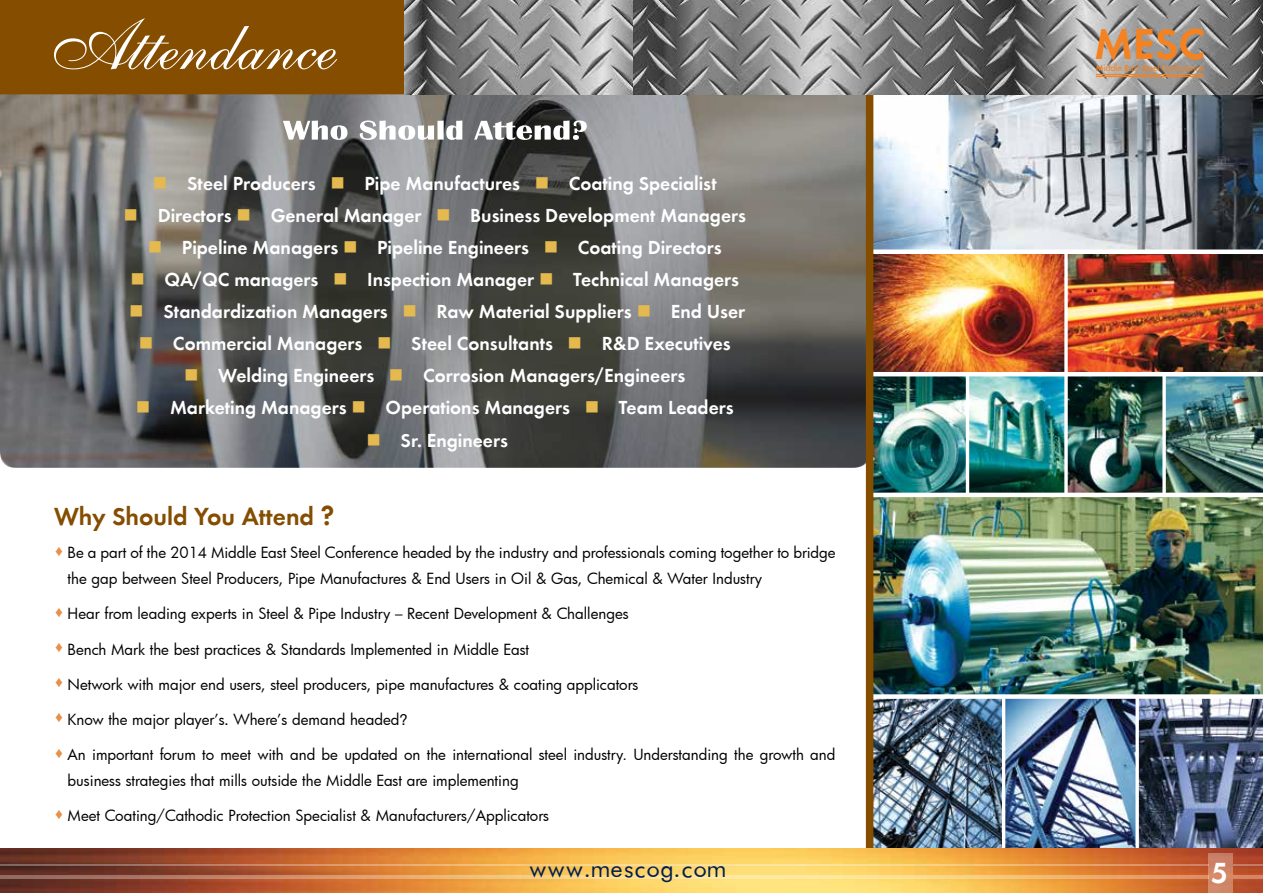
<style>
.page{position:relative;width:1263px;height:893px;background:#fff}
.page>*{position:absolute;margin:0;border:0;box-sizing:border-box;transform-origin:0 0}
.t1{font:70.5px "English 111 Vivace BT";color:#fff}
.t2{font:600 44.55px "Futura T";color:#f58220}
.t3{font:600 30px "Futura T";color:#fff}
.t4{font:27px "Futura Book";color:#001e4f}
.t5{font:600 25.5px "Futura T";color:#844d00}
.t6{font:600 19.5px "Futura T";color:#fff}
.t7{font:15px/26.5px "Futura";color:#000}
.t8{font:8.85px "Futura LT";color:#f58220}
.s1{font-family:"Futura T";font-weight:600}
.s2{color:#e4b94f}
.s3{font-size:28.5px}
.s4{font-family:"Franklin Gothic";font-style:italic;color:#e79049}
.s5{font-family:"Helvetica Neue"}
</style>
<div class="page">
<svg style="left:0;top:28px;width:870px;height:440px;background:#6a6a69"></svg>
<svg style="left:283px;top:120px;width:304px;height:20px"></svg>
<img style="left:873px;top:94px;width:390px;height:754px">
<hr style="left:866px;top:250px;width:397px;height:4px;background:#fff">
<svg style="left:1064px;top:254px;width:4px;height:118px"></svg>
<svg style="left:1064px;top:376px;width:4px;height:117px"></svg>
<hr style="left:966px;top:375px;width:3px;height:121px;background:#fff">
<svg style="left:1162px;top:376px;width:4px;height:117px"></svg>
<hr style="left:1002px;top:697px;width:3px;height:163px;background:#fff">
<svg style="left:1135px;top:699px;width:4px;height:149px"></svg>
<hr style="left:866px;top:372px;width:397px;height:4px;background:#fff">
<hr style="left:866px;top:493px;width:397px;height:4px;background:#fff">
<div style="left:866px;top:694px;width:397px;height:5px;background:#fff"></div>
<div style="left:866px;top:34px;width:7px;height:859px;background:#844d00"></div>
<div style="left:0;top:0;width:689px;height:97px;background:#844d00"></div>
<img style="left:405px;top:0;width:858px;height:94px">
<hr style="left:1096px;top:74px;width:107px;height:1px;background:#f58220">
<hr style="left:1096px;top:76px;width:107px;height:1px;background:#f58220">
<img style="left:0;top:848px;width:1263px;height:45px">
<hr style="left:1233px;top:865px;width:30px;height:1px;background:#fff">
<hr style="left:0;top:865px;width:1208px;height:1px;background:#fff">
<hr style="left:1233px;top:876px;width:30px;height:3px;background:#fff">
<hr style="left:0;top:876px;width:1208px;height:3px;background:#fff">
<div style="left:1208px;top:853px;width:25px;height:40px;background:#cf8667"></div>
<h1 class="t1" style="left:44px;top:2px;width:294px">Attendance</h1>
<h2 class="t2" style="left:1094px;top:18px;width:113px">MESC</h2>
<p class="t8" style="left:1096px;top:62px;width:109px"><span class="s1">M</span>iddle <span class="s1">E</span>ast <span class="s1">S</span>teel <span class="s1">C</span>onference</p>
<h3 class="t6" style="left:153px;top:172px;width:565px"><span class="s2">■</span> Steel Producers <span class="s2">■</span> Pipe Manufactures <span class="s2">■</span> Coating Specialist</h3>
<h3 class="t6" style="left:124px;top:204px;width:624px"><span class="s2">■</span> Directors <span class="s2">■</span> General Manager <span class="s2">■</span> Business Development Managers</h3>
<h3 class="t6" style="left:148px;top:236px;width:575px"><span class="s2">■</span> Pipeline Managers <span class="s2">■</span> Pipeline Engineers <span class="s2">■</span> Coating Directors</h3>
<h3 class="t6" style="left:131px;top:268px;width:610px"><span class="s2">■</span> QA/QC managers <span class="s2">■</span> Inspection Manager <span class="s2">■</span> Technical Managers</h3>
<h3 class="t6" style="left:129px;top:300px;width:617px"><span class="s2">■</span> Standardization Managers <span class="s2">■</span> Raw Material Suppliers <span class="s2">■</span> End User</h3>
<h3 class="t6" style="left:139px;top:332px;width:593px"><span class="s2">■</span> Commercial Managers <span class="s2">■</span> Steel Consultants <span class="s2">■</span> R&amp;D Executives</h3>
<h3 class="t6" style="left:184px;top:364px;width:503px"><span class="s2">■</span> Welding Engineers <span class="s2">■</span> Corrosion Managers/Engineers</h3>
<h3 class="t6" style="left:136px;top:396px;width:599px"><span class="s2">■</span> Marketing Managers <span class="s2">■</span> Operations Managers <span class="s2">■</span> Team Leaders</h3>
<h3 class="t6" style="left:367px;top:428px;width:143px"><span class="s2">■</span> Sr. Engineers</h3>
<h3 class="t5" style="left:54px;top:501px;width:282px">Why Should You Attend <span class="s3">?</span></h3>
<p class="t7" style="left:68px;top:539px;width:769px;text-indent:-14px"><span class="s4">♦</span> Be a part of the 2014 Middle East Steel Conference headed by the industry and professionals coming together to bridge the gap between Steel Producers, Pipe Manufactures &amp; End Users in Oil &amp; Gas, Chemical &amp; Water Industry</p>
<p class="t7" style="left:54px;top:600px;width:576px"><span class="s4">♦</span> Hear from leading experts in Steel &amp; Pipe Industry – Recent Development &amp; Challenges</p>
<p class="t7" style="left:54px;top:635px;width:477px"><sup>♦</sup> Bench Mark the best practices &amp; Standards Implemented in Middle East</p>
<p class="t7" style="left:54px;top:670px;width:586px"><span class="s4">♦</span> Network with major end users, steel producers, pipe manufactures &amp; coating applicators</p>
<p class="t7" style="left:54px;top:706px;width:355px"><span class="s4">♦</span> Know the major player’s<span class="s5">.</span> Where’s demand headed<span class="s5">?</span></p>
<p class="t7" style="left:68px;top:741px;width:769px;text-indent:-14px"><span class="s4">♦</span> An important forum to meet with and be updated on the international steel industry. Understanding the growth and business strategies that mills outside the Middle East are implementing</p>
<p class="t7" style="left:54px;top:802px;width:497px"><span class="s4">♦</span> Meet Coating/Cathodic Protection Specialist &amp; Manufacturers/Applicators</p>
<h3 class="t4" style="left:529px;top:856px;width:199px">www.mescog.com</h3>
<h3 class="t3" style="left:1211px;top:855px;width:19px">5</h3>
</div>
